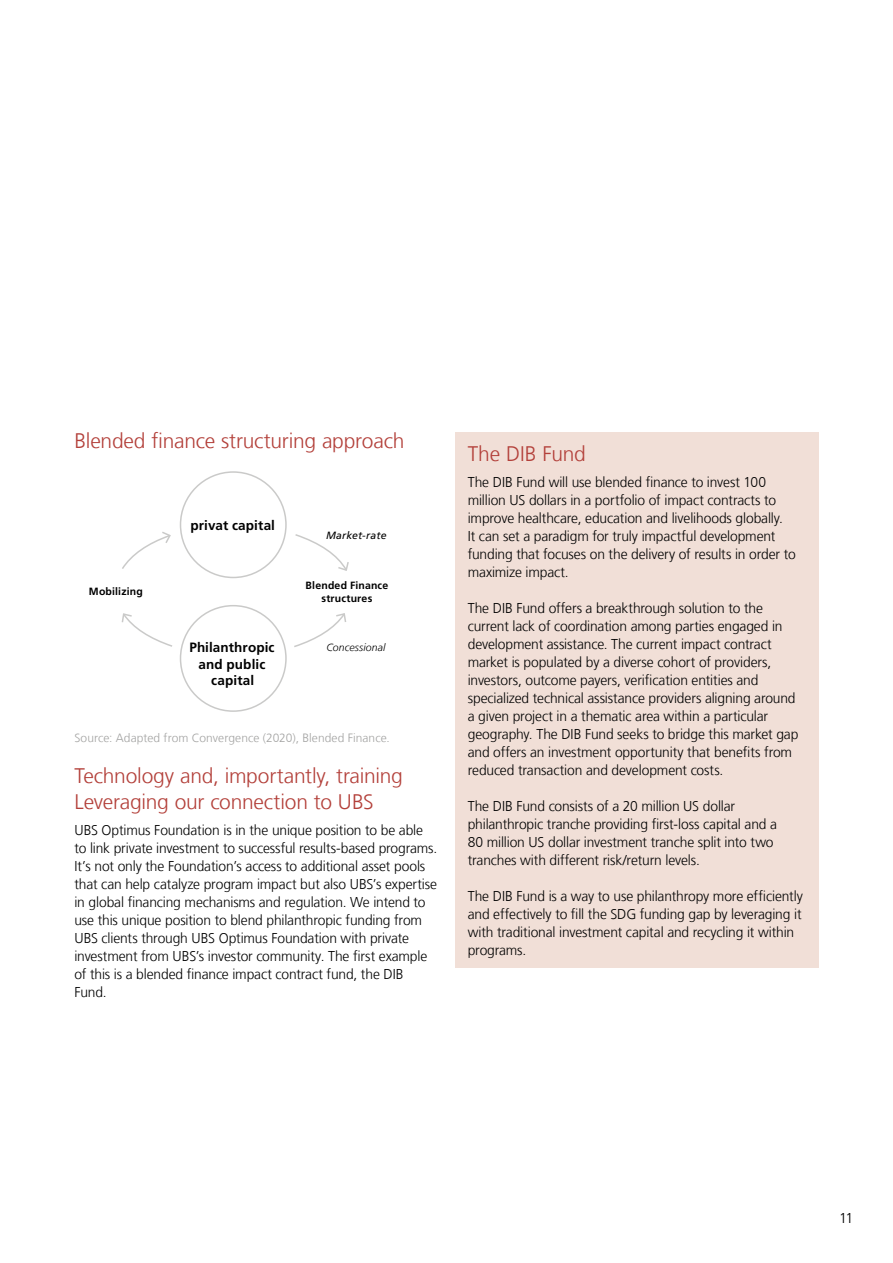
<style>
.page{position:relative;width:893px;height:1263px;background:#fff}
.page>*{position:absolute;margin:0;border:0;box-sizing:border-box;transform-origin:0 0}
.t1{font:300 21px/25.2px "Frutiger LT Com";letter-spacing:-.01em;color:#b3403a}
.t2{font:300 14.25px/18px "Frutiger LT Com";letter-spacing:-.01em;color:#000}
.t3{font:700 13.5px/16.2px "Frutiger LT Com";letter-spacing:.01em;color:#000;text-align:center}
.t4{font:300 12px "Frutiger LT Com";letter-spacing:.005em;color:#a3a3a2}
.t5{font:700 10.5px/12.6px "Frutiger LT Com";letter-spacing:.015em;color:#000;text-align:center}
.t6{font:italic 300 10.5px "Frutiger LT Com";letter-spacing:.01em;color:#000}
.t7{font:italic 10.5px "Frutiger LT Com";letter-spacing:.015em;color:#000}
</style>
<div class="page">
<div style="left:455px;top:432px;width:364px;height:536px;background:#f1dfd7"></div>
<div style="left:180px;top:471px;width:107px;height:107px;border:2px solid #cacac9;border-radius:50%"></div>
<div style="left:180px;top:605px;width:107px;height:107px;border:2px solid #cacac9;border-radius:50%"></div>
<svg style="left:122px;top:532px;width:49px;height:37px"></svg>
<svg style="left:295px;top:534px;width:54px;height:37px"></svg>
<svg style="left:294px;top:613px;width:53px;height:34px"></svg>
<svg style="left:121px;top:613px;width:51px;height:34px"></svg>
<h1 class="t1" style="left:74px;top:428px;width:332px">Blended finance structuring approach</h1>
<p class="t5" style="left:89px;top:586px;width:56px">Mobilizing</p>
<p class="t3" style="left:190px;top:518px;width:86px">privat capital</p>
<p class="t3" style="left:189px;top:640px;width:87px">Philanthropic and public capital</p>
<p class="t7" style="left:326px;top:529px;width:62px">Market-rate</p>
<p class="t5" style="left:306px;top:580px;width:84px">Blended Finance structures</p>
<p class="t6" style="left:326px;top:643px;width:60px">Concessional</p>
<p class="t4" style="left:74px;top:732px;width:317px">Source: Adapted from Convergence (2020), Blended Finance.</p>
<h1 class="t1" style="left:74px;top:765px;width:330px">Technology and, importantly, training<br>Leveraging our connection to UBS</h1>
<p class="t2" style="left:74px;top:822px;width:364px">UBS Optimus Foundation is in the unique position to be able to link private investment to successful results-based programs.<br>It’s not only the Foundation’s access to additional asset pools that can help catalyze program impact but also UBS’s expertise in global financing mechanisms and regulation. We intend to use this unique position to blend philanthropic funding from UBS clients through UBS Optimus Foundation with private investment from UBS’s investor community. The first example of this is a blended finance impact contract fund, the DIB Fund.</p>
<h1 class="t1" style="left:468px;top:443px;width:120px">The DIB Fund</h1>
<p class="t2" style="left:468px;top:474px;width:329px">The DIB Fund will use blended finance to invest 100 million US dollars in a portfolio of impact contracts to improve healthcare, education and livelihoods globally.<br>It can set a paradigm for truly impactful development funding that focuses on the delivery of results in order to maximize impact.</p>
<p class="t2" style="left:468px;top:600px;width:332px">The DIB Fund offers a breakthrough solution to the current lack of coordination among parties engaged in development assistance. The current impact contract market is populated by a diverse cohort of providers, investors, outcome payers, verification entities and specialized technical assistance providers aligning around a given project in a thematic area within a particular geography. The DIB Fund seeks to bridge this market gap and offers an investment opportunity that benefits from reduced transaction and development costs.</p>
<p class="t2" style="left:468px;top:798px;width:311px">The DIB Fund consists of a 20 million US dollar philanthropic tranche providing first-loss capital and a 80 million US dollar investment tranche split into two tranches with different risk/return levels.</p>
<p class="t2" style="left:468px;top:888px;width:337px">The DIB Fund is a way to use philanthropy more efficiently and effectively to fill the SDG funding gap by leveraging it with traditional investment capital and recycling it within programs.</p>
<p class="t2" style="left:839px;top:1210px;width:16px">11</p>
</div>
